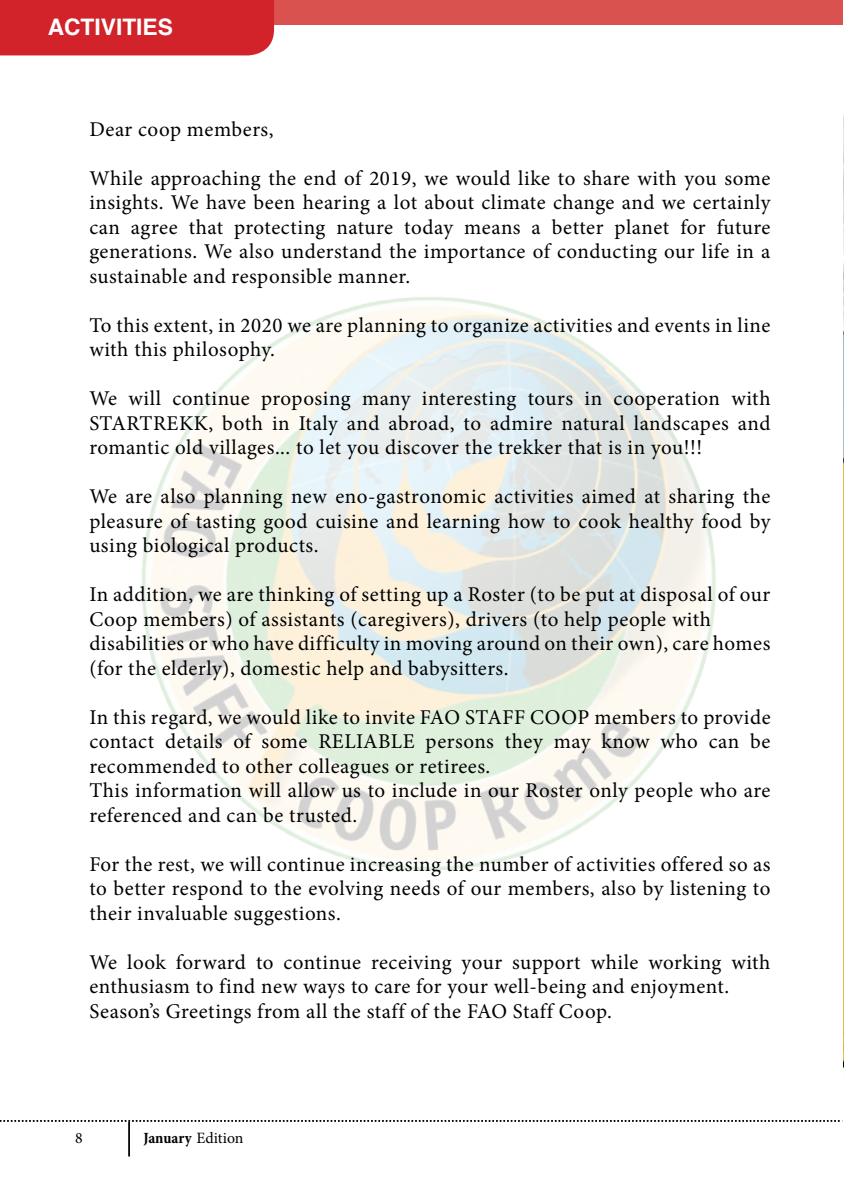
<style>
.page{position:relative;width:844px;height:1191px;background:#fff}
.page>*{position:absolute;margin:0;border:0;box-sizing:border-box;transform-origin:0 0}
.t1{font:700 22.75px "Helvetica";color:#fff}
.t2{font:21px/24.5px "Minion Pro";letter-spacing:.025em;color:#000;text-align:justify}
.t3{font:700 condensed 15.75px "Minion Pro";letter-spacing:-.005em;color:#000}
.t4{font:15.75px "Minion Pro";color:#000}
.s1{font-weight:400;font-stretch:normal}
</style>
<div class="page">
<hr style="left:128px;top:1121px;width:2px;height:35px;background:#000">
<div style="left:239px;top:0;width:604px;height:25px;background:#da524f"></div>
<div style="left:0;top:0;width:274px;height:55px;background:#d2232a"></div>
<svg style="left:0;top:1120px;width:843px;height:1px"></svg>
<img style="left:843px;top:115px;width:1px;height:953px">
<img style="left:142px;top:297px;width:574px;height:573px">
<p class="t1" style="left:48px;top:8px;width:127px">ACTIVITIES</p>
<p class="t2" style="left:89px;top:117px;width:186px">Dear coop members,</p>
<p class="t2" style="left:89px;top:166px;width:682px">While approaching the end of 2019, we would like to share with you some insights. We have been hearing a lot about climate change and we certainly can agree that protecting nature today means a better planet for future generations. We also understand the importance of conducting our life in a sustainable and responsible manner.</p>
<p class="t2" style="left:89px;top:313px;width:682px">To this extent, in 2020 we are planning to organize activities and events in line with this philosophy.</p>
<p class="t2" style="left:89px;top:386px;width:682px">We will continue proposing many interesting tours in cooperation with STARTREKK, both in Italy and abroad, to admire natural landscapes and romantic old villages... to let you discover the trekker that is in you!!!</p>
<p class="t2" style="left:89px;top:484px;width:682px">We are also planning new eno-gastronomic activities aimed at sharing the pleasure of tasting good cuisine and learning how to cook healthy food by using biological products.</p>
<p class="t2" style="left:89px;top:582px;width:682px;text-align:left">In addition, we are thinking of setting up a Roster (to be put at disposal of our Coop members) of assistants (caregivers), drivers (to help people with disabilities or who have difficulty in moving around on their own), care homes (for the elderly), domestic help and babysitters.</p>
<p class="t2" style="left:89px;top:705px;width:682px;text-align:left">In this regard, we would like to invite FAO STAFF COOP members to provide contact details of some RELIABLE persons they may know who can be recommended to other colleagues or retirees.<br>This information will allow us to include in our Roster only people who are referenced and can be trusted.</p>
<p class="t2" style="left:89px;top:852px;width:682px">For the rest, we will continue increasing the number of activities offered so as to better respond to the evolving needs of our members, also by listening to their invaluable suggestions.</p>
<p class="t2" style="left:89px;top:950px;width:682px;text-align:left">We look forward to continue receiving your support while working with enthusiasm to find new ways to care for your well-being and enjoyment.<br>Season’s Greetings from all the staff of the FAO Staff Coop.</p>
<p class="t4" style="left:75px;top:1127px;width:9px">8</p>
<p class="t3" style="left:143px;top:1127px;width:101px">January <span class="s1">Edition</span></p>
</div>
